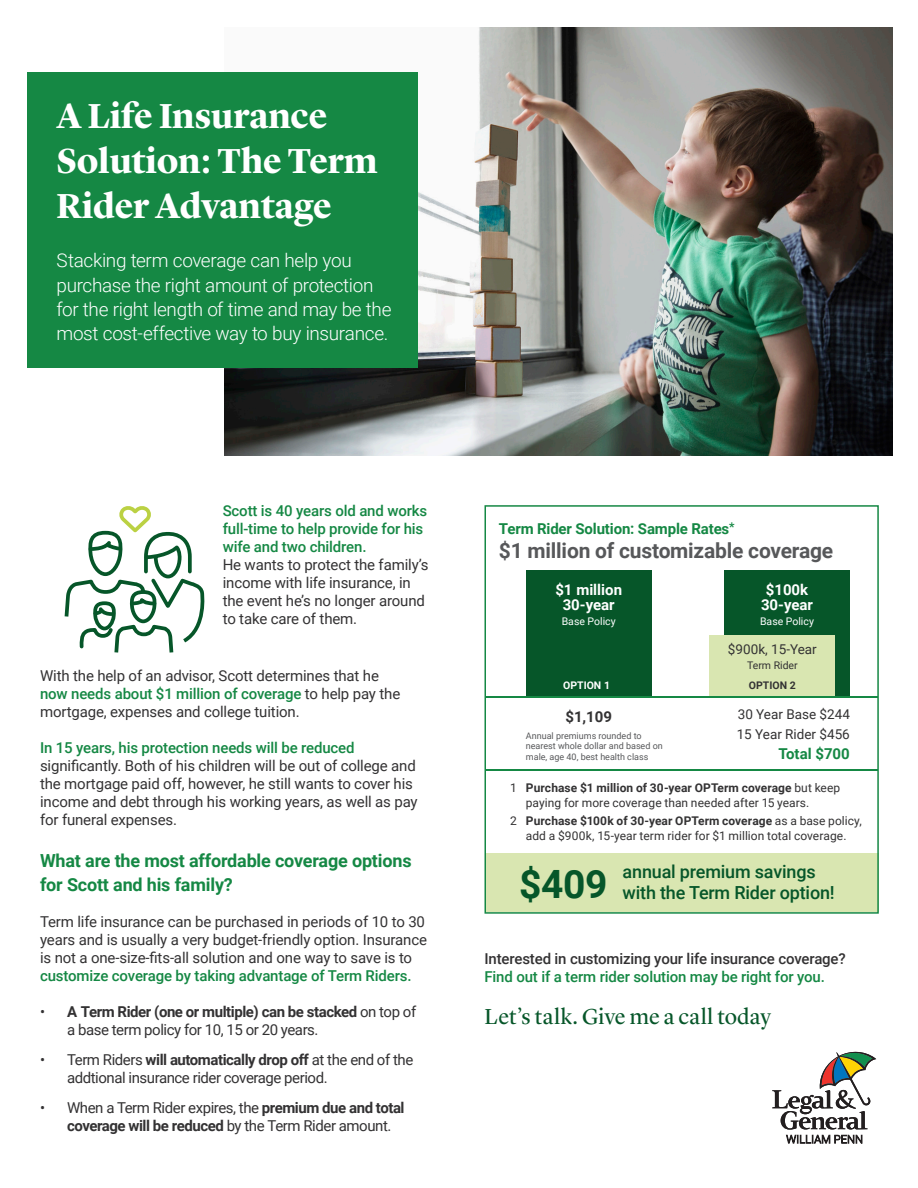
<style>
.page{position:relative;width:918px;height:1188px;background:#fff}
.page>*{position:absolute;margin:0;border:0;box-sizing:border-box;transform-origin:0 0}
.t1{font:700 39px "Roboto";color:#065629}
.t2{font:700 36px/45px "Lyon Display";letter-spacing:-.005em;color:#fff}
.t3{font:22.5px "Lyon Display";letter-spacing:.01em;color:#065629}
.t4{font:700 21px "Roboto";letter-spacing:-.01em;color:#57585a}
.t5{font:300 18.9px/24.3px "Roboto";letter-spacing:-.02em;color:#fff}
.t6{font:700 18px/24px "Roboto";letter-spacing:-.01em;color:#158844}
.t7{font:500 18px "Roboto";letter-spacing:-.01em;color:#065629}
.t8{font:15px/18px "Roboto";letter-spacing:-.01em;color:#333233}
.t9{font:15px/18px "Roboto";letter-spacing:-.03em;color:#333233}
.t10{font:500 15px/18px "Roboto";letter-spacing:-.01em;color:#333233}
.t11{font:500 15px/18px "Roboto";letter-spacing:-.01em;color:#158844}
.t12{font:700 15px "Roboto";letter-spacing:-.01em;color:#158844}
.t13{font:700 15px/15px "Roboto";color:#fff;text-align:center}
.t14{font:700 15px "Roboto";color:#333233}
.t15{font:13.5px "Roboto";color:#333233}
.t16{font:12px/15px "Roboto";letter-spacing:.005em;color:#333233}
.t17{font:10.5px "Roboto";color:#fff}
.t18{font:10.5px "Roboto";color:#333233}
.t19{font:700 10.5px "Roboto";color:#fff}
.t20{font:700 10.5px "Roboto";color:#333233}
.t21{font:9px/10.5px "Roboto";color:#57585a}
.s1{font-weight:500;color:#158844}
.s2{font-weight:700}
.s3{color:#158844}
</style>
<div class="page">
<img style="left:225px;top:27px;width:668px;height:429px">
<div style="left:485px;top:854px;width:394px;height:58px;background:#d9e6b1"></div>
<div style="left:484px;top:505px;width:395px;height:409px;border:2px solid #158844"></div>
<div style="left:526px;top:570px;width:126px;height:126px;background:#065629"></div>
<div style="left:724px;top:570px;width:126px;height:126px;background:#065629"></div>
<hr style="left:486px;top:769px;width:391px;height:2px;background:#158844">
<div style="left:710px;top:635px;width:125px;height:61px;background:#d9e6b1"></div>
<hr style="left:486px;top:696px;width:391px;height:2px;background:#158844">
<svg style="left:772px;top:1051px;width:104px;height:92px"></svg>
<svg style="left:64px;top:506px;width:141px;height:147px"></svg>
<div style="left:27px;top:72px;width:391px;height:296px;background:#158844"></div>
<p class="t2" style="left:56px;top:91px;width:323px">A Life Insurance<br>Solution: The Term<br>Rider Advantage</p>
<p class="t5" style="left:56px;top:248px;width:337px">Stacking term coverage can help you purchase the right amount of protection for the right length of time and may be the most cost-effective way to buy insurance.</p>
<p class="t11" style="left:223px;top:502px;width:206px">Scott is 40 years old and works full-time to help provide for his wife and two children.</p>
<p class="t8" style="left:223px;top:556px;width:207px">He wants to protect the family’s income with life insurance, in the event he’s no longer around to take care of them.</p>
<p class="t8" style="left:40px;top:667px;width:362px">With the help of an advisor, Scott determines that he <span class="s1">now needs about $1 million of coverage</span> to help pay the mortgage, expenses and college tuition.</p>
<p class="t8" style="left:40px;top:739px;width:379px"><span class="s1">In 15 years, his protection needs will be reduced </span>significantly. Both of his children will be out of college and the mortgage paid off, however, he still wants to cover his income and debt through his working years, as well as pay for funeral expenses.</p>
<p class="t6" style="left:40px;top:848px;width:373px">What are the most affordable coverage options for Scott and his family?</p>
<p class="t8" style="left:40px;top:913px;width:388px">Term life insurance can be purchased in periods of 10 to 30 years and is usually a very budget-friendly option. Insurance is not a one-size-fits-all solution and one way to save is to <span class="s1">customize coverage by taking advantage of Term Riders.</span></p>
<p class="t9" style="left:67px;top:1003px;width:351px;text-indent:-27px">• <span class="s2">A Term Rider (one or multiple) can be stacked</span> on top of a base term policy for 10, 15 or 20 years.</p>
<p class="t9" style="left:67px;top:1051px;width:348px;text-indent:-27px">• Term Riders <span class="s2">will automatically drop off</span> at the end of the addtional insurance rider coverage period.</p>
<p class="t9" style="left:67px;top:1099px;width:339px;text-indent:-27px">• When a Term Rider expires, the <span class="s2">premium due and total coverage will be reduced</span> by the Term Rider amount.</p>
<p class="t12" style="left:499px;top:518px;width:237px">Term Rider Solution: Sample Rates<sup>*</sup></p>
<p class="t4" style="left:499px;top:536px;width:336px">$1 million of customizable coverage</p>
<p class="t13" style="left:555px;top:581px;width:68px">$1 million<br>30-year</p>
<p class="t17" style="left:562px;top:614px;width:55px">Base Policy</p>
<p class="t19" style="left:563px;top:678px;width:48px">OPTION 1</p>
<p class="t13" style="left:761px;top:581px;width:54px">$100k<br>30-year</p>
<p class="t17" style="left:760px;top:614px;width:55px">Base Policy</p>
<p class="t15" style="left:728px;top:640px;width:90px">$900k, 15-Year</p>
<p class="t18" style="left:747px;top:658px;width:52px">Term Rider</p>
<p class="t20" style="left:749px;top:678px;width:48px">OPTION 2</p>
<p class="t14" style="left:565px;top:706px;width:48px">$1,109</p>
<p class="t15" style="left:738px;top:705px;width:114px">30 Year Base $244</p>
<p class="t21" style="left:526px;top:730px;width:117px">Annual premiums rounded to</p>
<p class="t15" style="left:737px;top:725px;width:115px">15 Year Rider $456</p>
<p class="t21" style="left:526px;top:741px;width:138px">nearest whole dollar and based on male, age 40, best health class</p>
<p class="t12" style="left:778px;top:744px;width:73px">Total $700</p>
<p class="t16" style="left:526px;top:780px;width:316px;text-indent:-16px">1 <span class="s2">Purchase $1 million of 30-year OPTerm coverage</span> but keep paying for more coverage than needed after 15 years.</p>
<p class="t16" style="left:510px;top:813px;width:353px;text-align:center">2 <span class="s2">Purchase $100k of 30-year OPTerm coverage</span> as a base policy, add a $900k, 15-year term rider for $1 million total coverage.</p>
<p class="t1" style="left:519px;top:857px;width:90px">$409</p>
<p class="t7" style="left:623px;top:859px;width:195px">annual premium savings</p>
<p class="t7" style="left:623px;top:880px;width:214px">with the Term Rider option!</p>
<p class="t10" style="left:484px;top:949px;width:363px">Interested in customizing your life insurance coverage?<br><span class="s3">Find out if a term rider solution may be right for you.</span></p>
<p class="t3" style="left:484px;top:999px;width:288px">Let’s talk. Give me a call today</p>
</div>
